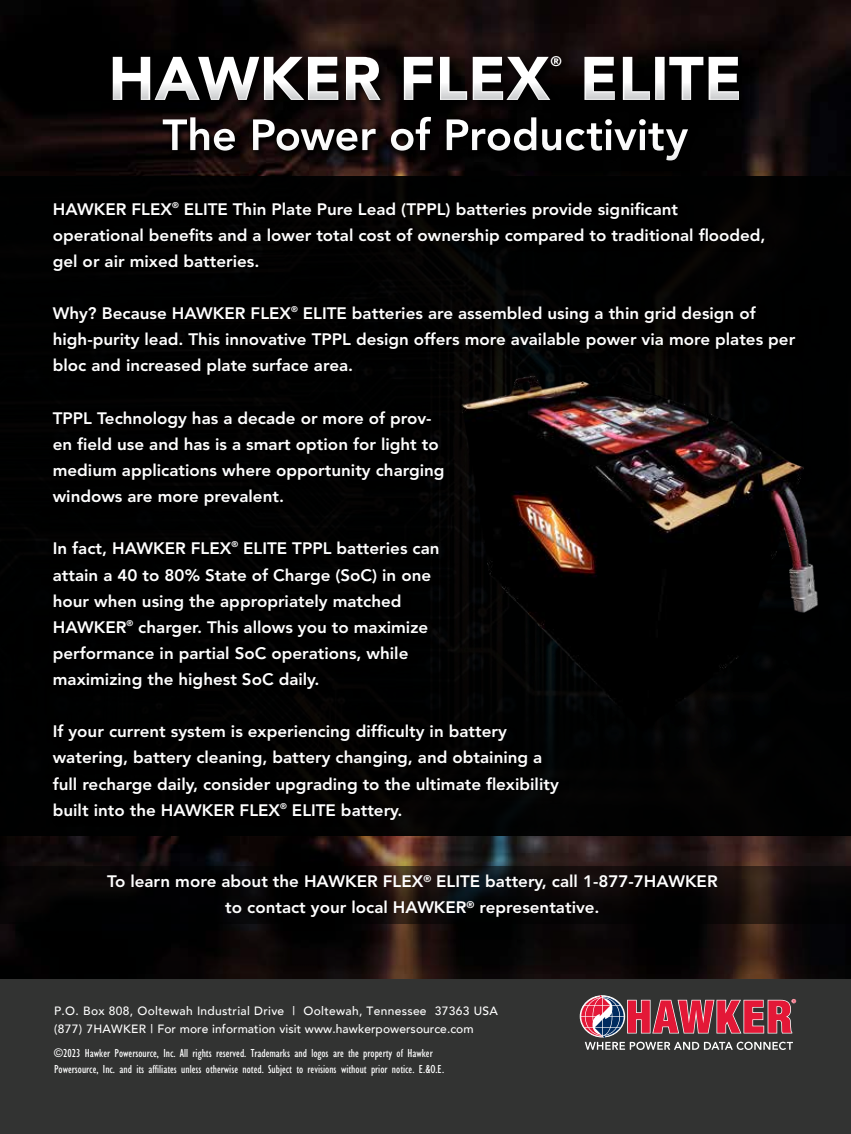
<style>
.page{position:relative;width:851px;height:1134px;background:#fff}
.page>*{position:absolute;margin:0;border:0;box-sizing:border-box;transform-origin:0 0}
.t1{font:900 60.9px "Avenir";color:#fff}
.t2{font:800 43.35px "Avenir";letter-spacing:-.005em;color:#fff}
.t3{font:800 16.5px/26.1px "Avenir";color:#fff}
.t4{font:condensed 12px/15.9px "Gill Sans";color:#fff}
.t5{font:500 12px/17.7px "Avenir";letter-spacing:.025em;color:#fff}
.t6{font:800 11.1px "Avenir";letter-spacing:.02em;color:#fff}
</style>
<div class="page">
<img style="left:0;top:0;width:850px;height:176px">
<div style="left:0;top:176px;width:850px;height:660px;background:#000101"></div>
<svg style="left:0;top:836px;width:850px;height:144px"></svg>
<svg style="left:52px;top:41px;width:759px;height:78px;fill:#070303"></svg>
<div style="left:158px;top:114px;width:538px;height:57px;background:#000;opacity:.82"></div>
<div style="left:0;top:980px;width:850px;height:154px;background:#323332"></div>
<img style="left:443px;top:372px;width:375px;height:361px">
<svg style="left:0;top:866px;width:850px;height:58px;fill:#070505"></svg>
<div style="left:580px;top:996px;width:44px;height:41px;border:1px solid #fff;border-radius:50%"></div>
<svg style="left:581px;top:995px;width:215px;height:43px"></svg>
<h1 class="t1" style="left:108px;top:42px;width:443px">HAWKER FLEX</h1>
<h1 class="t1" style="left:579px;top:42px;width:164px">ELITE</h1>
<h2 class="t2" style="left:162px;top:109px;width:527px">The Power of Productivity</h2>
<p class="t3" style="left:53px;top:196px;width:714px">HAWKER FLEX<sup>®</sup> ELITE Thin Plate Pure Lead (TPPL) batteries provide significant operational benefits and a lower total cost of ownership compared to traditional flooded, gel or air mixed batteries.</p>
<p class="t3" style="left:53px;top:300px;width:744px">Why? Because HAWKER FLEX<sup>®</sup> ELITE batteries are assembled using a thin grid design of high-purity lead. This innovative TPPL design offers more available power via more plates per bloc and increased plate surface area.</p>
<p class="t3" style="left:53px;top:405px;width:393px">TPPL Technology has a decade or more of prov&shy;en field use and has is a smart option for light to medium applications where opportunity charging windows are more prevalent.</p>
<p class="t3" style="left:53px;top:536px;width:388px">In fact, HAWKER FLEX<sup>®</sup> ELITE TPPL batteries can attain a 40 to 80% State of Charge (SoC) in one hour when using the appropriately matched HAWKER<sup>®</sup> charger. This allows you to maximize performance in partial SoC operations, while maximizing the highest SoC daily.</p>
<p class="t3" style="left:53px;top:719px;width:507px">If your current system is experiencing difficulty in battery watering, battery cleaning, battery changing, and obtaining a full recharge daily, consider upgrading to the ultimate flexibility built into the HAWKER FLEX<sup>®</sup> ELITE battery.</p>
<p class="t3" style="left:107px;top:868px;width:612px;text-align:center">To learn more about the HAWKER FLEX<sup>®</sup> ELITE battery, call 1-877-7HAWKER to contact your local HAWKER<sup>®</sup> representative.</p>
<p class="t5" style="left:54px;top:1002px;width:445px">P.O. Box 808, Ooltewah Industrial Drive | Ooltewah, Tennessee 37363 USA (877) 7HAWKER | For more information visit www.hawkerpowersource.com</p>
<p class="t4" style="left:54px;top:1045px;width:391px">©2023 Hawker Powersource, Inc. All rights reserved. Trademarks and logos are the property of Hawker<br>Powersource, Inc. and its affiliates unless otherwise noted. Subject to revisions without prior notice. E.&amp;O.E.</p>
<p class="t6" style="left:584px;top:1039px;width:210px">WHERE POWER AND DATA CONNECT</p>
</div>
